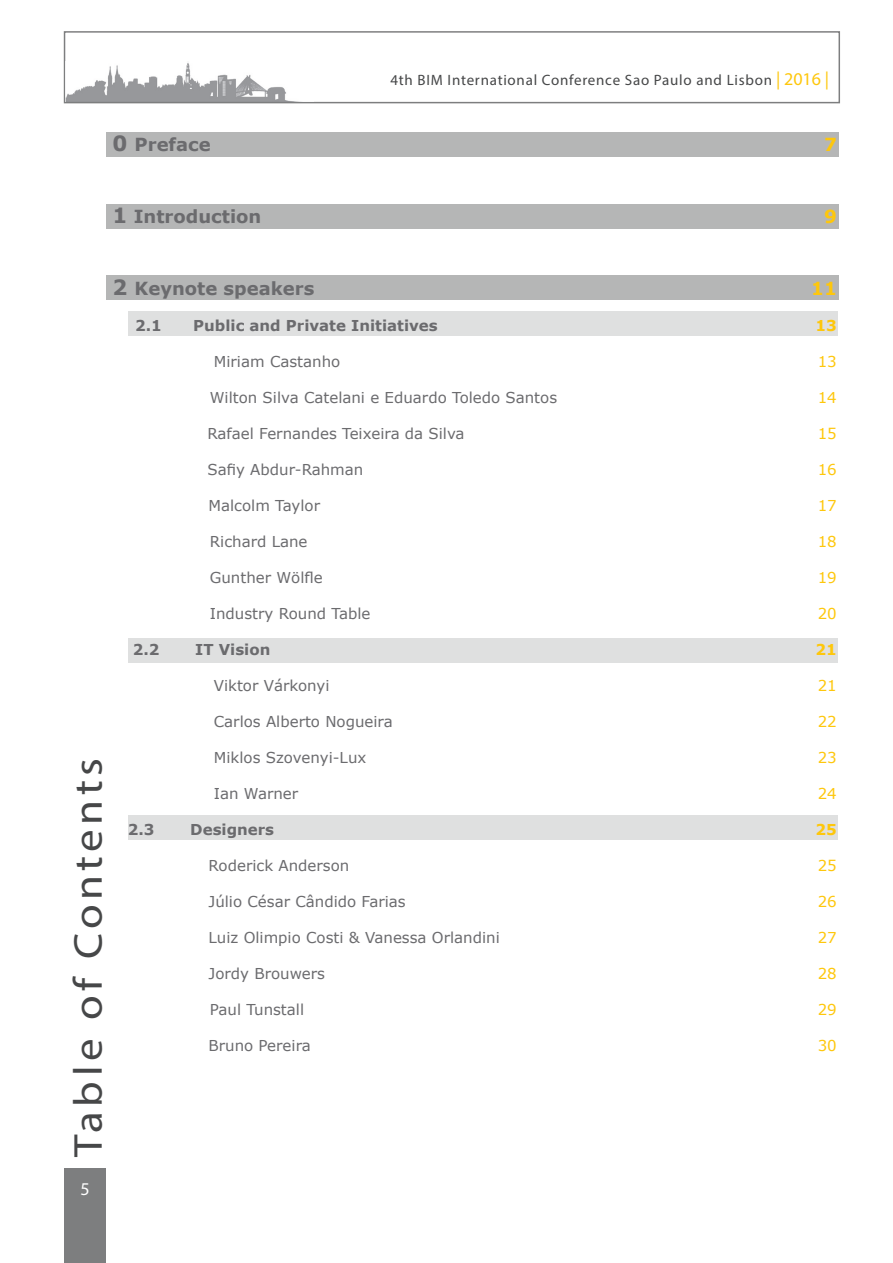
<style>
.page{position:relative;width:893px;height:1263px;background:#fff}
.page>*{position:absolute;margin:0;border:0;box-sizing:border-box;transform-origin:0 0}
.t1{font:40.5px "Myriad Pro";letter-spacing:.1em;color:#464748;scale:1.11 1}
.t2{font:700 18px "Verdana";color:#6b6b6e}
.t3{font:700 18px "Verdana";color:#fec70c}
.t4{font:18px "Myriad Pro";color:#fff}
.t5{font:15px "Verdana";color:#6b6b6e}
.t6{font:700 15px "Verdana";color:#6b6b6e}
.t7{font:15px "Myriad Pro";letter-spacing:.05em;color:#464748}
.t8{font:15px "Verdana";color:#fec70c}
.t9{font:700 15px "Verdana";color:#fec70c}
.s1{font-size:18px;color:#fec70c}
.s2{font-size:21px}
</style>
<div class="page">
<div style="left:64px;top:31px;width:776px;height:72px;border:2px solid #464748"></div>
<div style="left:65px;top:1168px;width:41px;height:94px;background:#7d7e7f"></div>
<img style="left:65px;top:61px;width:248px;height:41px">
<div style="left:106px;top:132px;width:732px;height:24px;background:#b5b6b6"></div>
<div style="left:106px;top:204px;width:732px;height:24px;background:#b5b6b6"></div>
<div style="left:106px;top:275px;width:732px;height:24px;background:#b5b6b6"></div>
<div style="left:129px;top:311px;width:709px;height:24px;background:#dfe0e0"></div>
<div style="left:129px;top:639px;width:709px;height:24px;background:#dfe0e0"></div>
<div style="left:129px;top:815px;width:709px;height:24px;background:#dfe0e0"></div>
<p class="t7" style="left:390px;top:70px;width:440px">4th BIM International Conference Sao Paulo and Lisbon <span class="s1">| 2016 |</span></p>
<p class="t2" style="left:112px;top:131px;width:100px"><span class="s2">0</span> Preface</p>
<p class="t3" style="left:824px;top:131px;width:14px">7</p>
<p class="t2" style="left:112px;top:203px;width:150px"><span class="s2">1</span> Introduction</p>
<p class="t3" style="left:824px;top:203px;width:14px">9</p>
<h1 class="t1" style="left:63px;top:1157px;width:361px;rotate:-90deg">Table of Contents</h1>
<p class="t4" style="left:80px;top:1178px;width:11px">5</p>
<p class="t2" style="left:112px;top:275px;width:203px"><span class="s2">2</span> Keynote speakers</p>
<p class="t3" style="left:811px;top:275px;width:27px">11</p>
<p class="t6" style="left:135px;top:315px;width:28px">2.1</p>
<p class="t6" style="left:193px;top:315px;width:246px">Public and Private Initiatives</p>
<p class="t9" style="left:815px;top:315px;width:23px">13</p>
<p class="t5" style="left:214px;top:351px;width:128px">Miriam Castanho</p>
<p class="t8" style="left:818px;top:351px;width:21px">13</p>
<p class="t5" style="left:210px;top:387px;width:349px">Wilton Silva Catelani e Eduardo Toledo Santos</p>
<p class="t8" style="left:818px;top:387px;width:21px">14</p>
<p class="t5" style="left:207px;top:423px;width:259px">Rafael Fernandes Teixeira da Silva</p>
<p class="t8" style="left:818px;top:423px;width:21px">15</p>
<p class="t5" style="left:207px;top:459px;width:157px">Safiy Abdur-Rahman</p>
<p class="t8" style="left:818px;top:459px;width:21px">16</p>
<p class="t5" style="left:209px;top:495px;width:113px">Malcolm Taylor</p>
<p class="t8" style="left:818px;top:495px;width:21px">17</p>
<p class="t5" style="left:210px;top:531px;width:99px">Richard Lane</p>
<p class="t8" style="left:818px;top:531px;width:21px">18</p>
<p class="t5" style="left:210px;top:567px;width:115px">Gunther Wölfle</p>
<p class="t8" style="left:818px;top:567px;width:21px">19</p>
<p class="t5" style="left:210px;top:603px;width:162px">Industry Round Table</p>
<p class="t8" style="left:818px;top:603px;width:21px">20</p>
<p class="t6" style="left:133px;top:639px;width:28px">2.2</p>
<p class="t6" style="left:195px;top:639px;width:77px">IT Vision</p>
<p class="t9" style="left:815px;top:639px;width:23px">21</p>
<p class="t5" style="left:214px;top:675px;width:117px">Viktor Várkonyi</p>
<p class="t8" style="left:818px;top:675px;width:21px">21</p>
<p class="t5" style="left:214px;top:711px;width:180px">Carlos Alberto Nogueira</p>
<p class="t8" style="left:818px;top:711px;width:21px">22</p>
<p class="t5" style="left:214px;top:747px;width:154px">Miklos Szovenyi-Lux</p>
<p class="t8" style="left:818px;top:747px;width:21px">23</p>
<p class="t5" style="left:214px;top:783px;width:86px">Ian Warner</p>
<p class="t8" style="left:818px;top:783px;width:21px">24</p>
<p class="t6" style="left:128px;top:819px;width:28px">2.3</p>
<p class="t6" style="left:190px;top:819px;width:85px">Designers</p>
<p class="t9" style="left:815px;top:819px;width:23px">25</p>
<p class="t5" style="left:209px;top:855px;width:142px">Roderick Anderson</p>
<p class="t8" style="left:818px;top:855px;width:21px">25</p>
<p class="t5" style="left:209px;top:891px;width:199px">Júlio César Cândido Farias</p>
<p class="t8" style="left:818px;top:891px;width:21px">26</p>
<p class="t5" style="left:209px;top:927px;width:293px">Luiz Olimpio Costi &amp; Vanessa Orlandini</p>
<p class="t8" style="left:818px;top:927px;width:21px">27</p>
<p class="t5" style="left:209px;top:963px;width:118px">Jordy Brouwers</p>
<p class="t8" style="left:818px;top:963px;width:21px">28</p>
<p class="t5" style="left:210px;top:999px;width:96px">Paul Tunstall</p>
<p class="t8" style="left:818px;top:999px;width:21px">29</p>
<p class="t5" style="left:209px;top:1035px;width:104px">Bruno Pereira</p>
<p class="t8" style="left:818px;top:1035px;width:21px">30</p>
</div>
